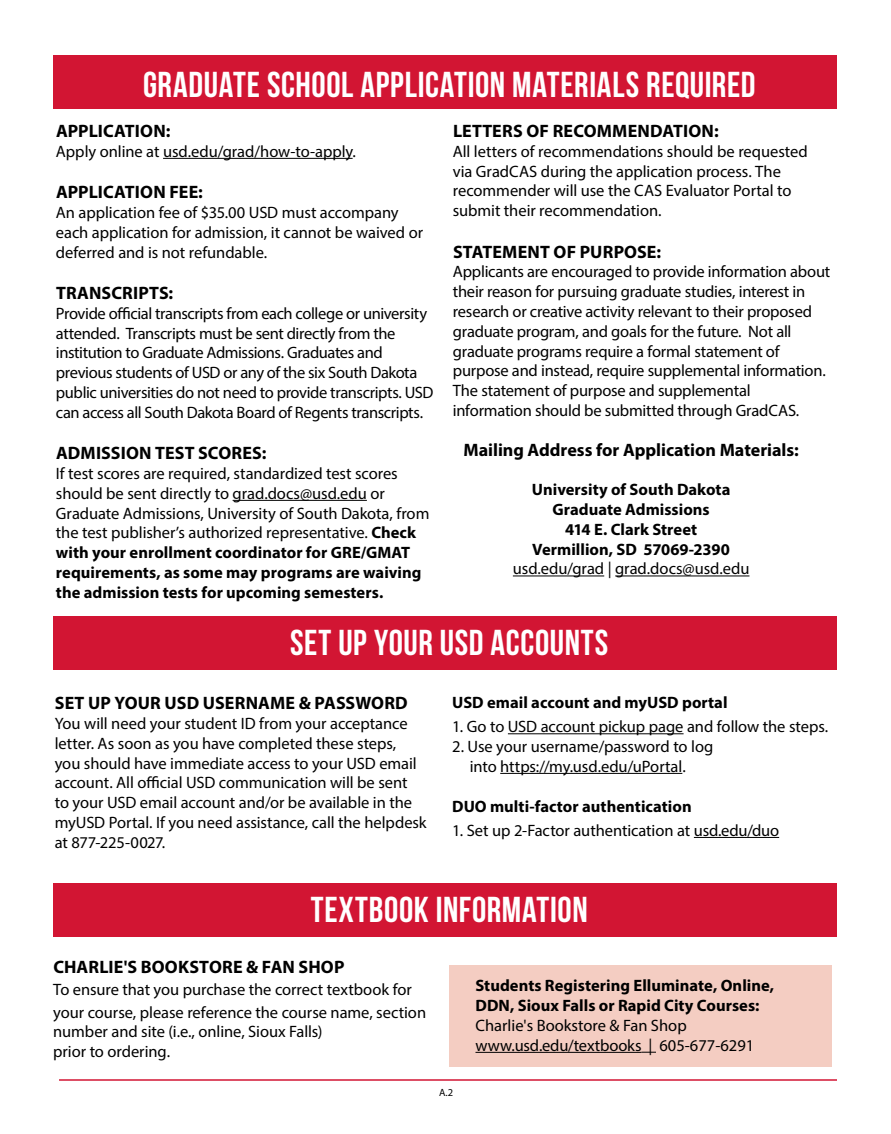
<style>
.page{position:relative;width:891px;height:1134px;background:#fff}
.page>*{position:absolute;margin:0;border:0;box-sizing:border-box;transform-origin:0 0}
.t1{font:700 36px "Bebas Neue";letter-spacing:.015em;color:#fff}
.t2{font:700 18px "Myriad Pro";letter-spacing:.005em;color:#000}
.t3{font:16.5px/19.8px "Myriad Pro";letter-spacing:-.01em;color:#000}
.t4{font:700 16.5px/19.8px "Myriad Pro";color:#000}
.t5{font:10.5px "Myriad Pro";color:#000}
.s1{font-weight:700}
.s2{font-weight:400}
</style>
<div class="page">
<hr style="left:59px;top:1079px;width:778px;height:2px;background:#d21533">
<div style="left:449px;top:965px;width:383px;height:102px;background:#f4cdc2"></div>
<hr style="left:476px;top:1052px;width:166px;height:1px;background:#000">
<svg style="left:642px;top:1052px;width:14px;height:1px"></svg>
<div style="left:53px;top:883px;width:784px;height:54px;background:#d21533"></div>
<hr style="left:163px;top:158px;width:190px;height:1px;background:#000">
<hr style="left:233px;top:500px;width:134px;height:1px;background:#000">
<hr style="left:513px;top:576px;width:91px;height:1px;background:#000">
<hr style="left:615px;top:576px;width:134px;height:1px;background:#000">
<div style="left:53px;top:55px;width:784px;height:54px;background:#d21533"></div>
<hr style="left:508px;top:734px;width:176px;height:1px;background:#000">
<hr style="left:500px;top:773px;width:182px;height:1px;background:#000">
<hr style="left:694px;top:837px;width:85px;height:1px;background:#000">
<div style="left:53px;top:616px;width:784px;height:54px;background:#d21533"></div>
<h1 class="t1" style="left:143px;top:64px;width:614px">GRADUATE SCHOOL APPLICATION MATERIALS REQUIRED</h1>
<h2 class="t2" style="left:56px;top:119px;width:116px">APPLICATION:</h2>
<h2 class="t2" style="left:453px;top:119px;width:267px">LETTERS OF RECOMMENDATION:</h2>
<h2 class="t3" style="left:56px;top:141px;width:302px">Apply online at usd.edu/grad/how-to-apply.</h2>
<h2 class="t3" style="left:453px;top:141px;width:357px">All letters of recommendations should be requested via GradCAS during the application process. The</h2>
<h2 class="t2" style="left:56px;top:180px;width:148px">APPLICATION FEE:</h2>
<h2 class="t3" style="left:453px;top:181px;width:340px">recommender will use the CAS Evaluator Portal to</h2>
<h2 class="t3" style="left:56px;top:202px;width:344px">An application fee of $35.00 USD must accompany</h2>
<h2 class="t3" style="left:453px;top:201px;width:210px">submit their recommendation.</h2>
<h2 class="t3" style="left:56px;top:222px;width:369px">each application for admission, it cannot be waived or deferred and is not refundable.</h2>
<h2 class="t2" style="left:453px;top:240px;width:210px">STATEMENT OF PURPOSE:</h2>
<h2 class="t3" style="left:453px;top:262px;width:379px">Applicants are encouraged to provide information about</h2>
<h2 class="t2" style="left:56px;top:281px;width:119px">TRANSCRIPTS:</h2>
<h2 class="t3" style="left:453px;top:282px;width:354px">their reason for pursuing graduate studies, interest in</h2>
<h2 class="t3" style="left:56px;top:303px;width:373px">Provide official transcripts from each college or university</h2>
<h2 class="t3" style="left:453px;top:301px;width:361px">research or creative activity relevant to their proposed</h2>
<h2 class="t3" style="left:56px;top:323px;width:341px">attended. Transcripts must be sent directly from the</h2>
<h2 class="t3" style="left:453px;top:321px;width:340px">graduate program, and goals for the future. Not all</h2>
<h2 class="t3" style="left:56px;top:343px;width:328px">institution to Graduate Admissions. Graduates and</h2>
<h2 class="t3" style="left:453px;top:341px;width:328px">graduate programs require a formal statement of</h2>
<h2 class="t3" style="left:56px;top:363px;width:363px">previous students of USD or any of the six South Dakota</h2>
<h2 class="t3" style="left:56px;top:360px;width:771px;line-height:21.6px;text-indent:397px">purpose and instead, require supplemental information. public universities do not need to provide transcripts. USD The statement of purpose and supplemental</h2>
<h2 class="t3" style="left:56px;top:402px;width:369px">can access all South Dakota Board of Regents transcripts.</h2>
<h2 class="t3" style="left:453px;top:400px;width:348px">information should be submitted through GradCAS.</h2>
<h2 class="t2" style="left:56px;top:441px;width:212px">ADMISSION TEST SCORES:</h2>
<h2 class="t2" style="left:464px;top:438px;width:337px">Mailing Address for Application Materials:</h2>
<h2 class="t3" style="left:56px;top:463px;width:343px">If test scores are required, standardized test scores should be sent directly to grad.docs@usd.edu or</h2>
<h2 class="t4" style="left:532px;top:479px;width:200px">University of South Dakota</h2>
<h2 class="t3" style="left:56px;top:503px;width:375px">Graduate Admissions, University of South Dakota, from</h2>
<h2 class="t4" style="left:553px;top:499px;width:159px">Graduate Admissions</h2>
<h2 class="t3" style="left:56px;top:523px;width:362px">the test publisher’s authorized representative. <span class="s1">Check</span></h2>
<h2 class="t4" style="left:565px;top:519px;width:134px">414 E. Clark Street</h2>
<h2 class="t4" style="left:56px;top:542px;width:356px">with your enrollment coordinator for GRE/GMAT</h2>
<h2 class="t4" style="left:532px;top:539px;width:199px">Vermillion, SD 57069-2390</h2>
<h2 class="t4" style="left:56px;top:562px;width:367px">requirements, as some may programs are waiving</h2>
<h2 class="t3" style="left:513px;top:559px;width:238px">usd.edu/grad | grad.docs@usd.edu</h2>
<h2 class="t4" style="left:56px;top:582px;width:329px">the admission tests for upcoming semesters.</h2>
<h3 class="t1" style="left:290px;top:623px;width:319px">SET UP YOUR USD ACCOUNTS</h3>
<h4 class="t2" style="left:55px;top:691px;width:354px">SET UP YOUR USD USERNAME &amp; PASSWORD</h4>
<h4 class="t3" style="left:55px;top:713px;width:373px">You will need your student ID from your acceptance letter. As soon as you have completed these steps,<br>you should have immediate access to your USD email account. All official USD communication will be sent<br>to your USD email account and/or be available in the myUSD Portal. If you need assistance, call the helpdesk at 877-225-0027.</h4>
<h4 class="t4" style="left:452px;top:692px;width:277px">USD email account and myUSD portal</h4>
<h4 class="t3" style="left:452px;top:717px;width:378px">1. Go to USD account pickup page and follow the steps.</h4>
<h4 class="t3" style="left:470px;top:736px;width:245px;text-indent:-17px">2. Use your username/password to log into https://my.usd.edu/uPortal.</h4>
<h4 class="t4" style="left:452px;top:796px;width:241px">DUO multi-factor authentication</h4>
<h4 class="t3" style="left:452px;top:820px;width:328px">1. Set up 2-Factor authentication at usd.edu/duo</h4>
<h5 class="t1" style="left:311px;top:890px;width:278px">TEXTBOOK INFORMATION</h5>
<h6 class="t2" style="left:53px;top:955px;width:293px">CHARLIE'S BOOKSTORE &amp; FAN SHOP</h6>
<h6 class="t3" style="left:53px;top:978px;width:374px;line-height:22.5px">To ensure that you purchase the correct textbook for your course, please reference the course name, section</h6>
<h6 class="t3" style="left:53px;top:1022px;width:271px">number and site (i.e., online, Sioux Falls) prior to ordering.</h6>
<p class="t5" style="left:439px;top:1086px;width:15px">A.2</p>
<h6 class="t4" style="left:476px;top:975px;width:300px">Students Registering Elluminate, Online, DDN, Sioux Falls or Rapid City Courses:<br><span class="s2">Charlie's Bookstore &amp; Fan Shop www.usd.edu/textbooks | 605-677-6291</span></h6>
</div>
